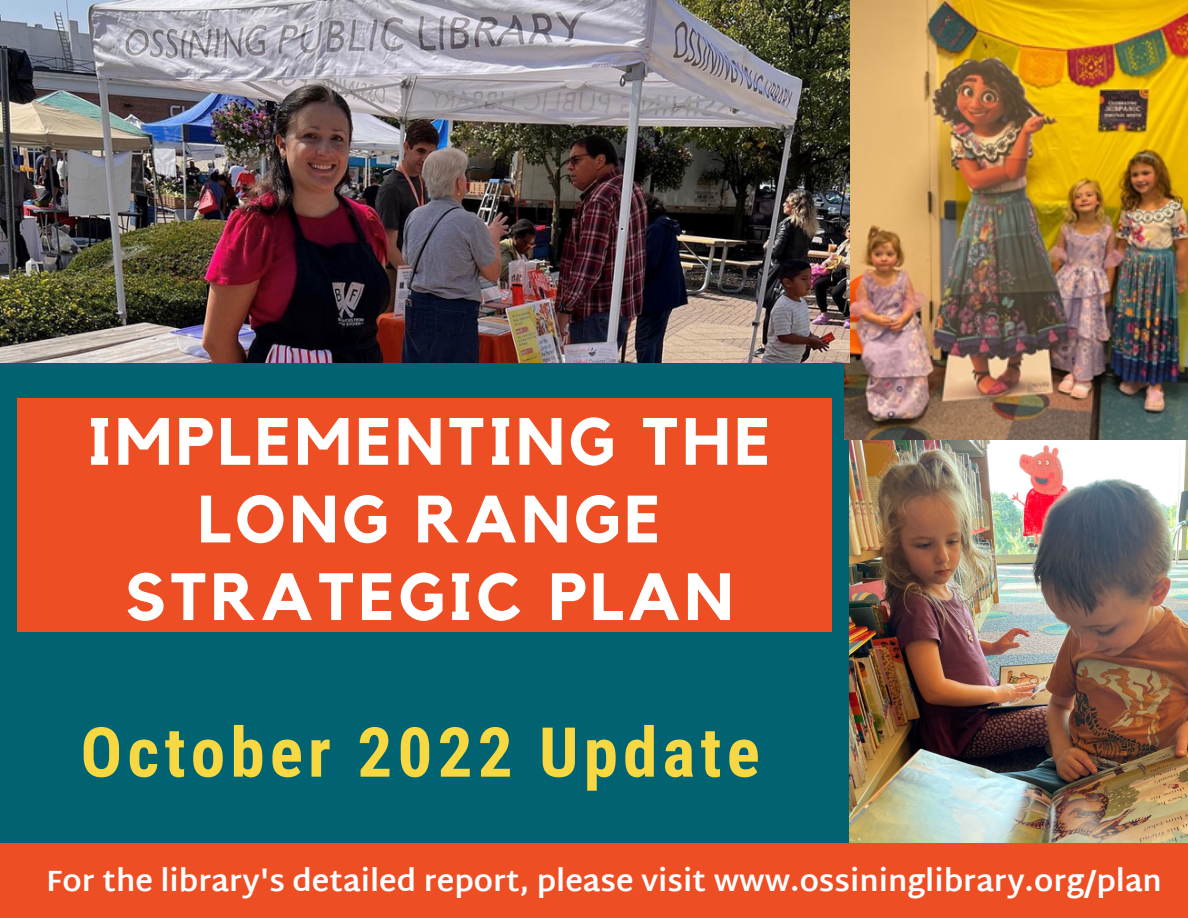
<style>
.page{position:relative;width:1188px;height:918px;background:#016371}
.page>*{position:absolute;margin:0;border:0;box-sizing:border-box;transform-origin:0 0}
.t1{font:700 69px "Roboto Condensed";letter-spacing:.075em;color:#f8d842}
.t2{font:700 66px/77.7px "Kollektif";letter-spacing:.065em;color:#fff;text-align:center}
.t3{font:700 30px "Martel Sans";color:#fff}
</style>
<div class="page">
<div style="left:18px;top:398px;width:814px;height:234px;background:#ee4e23"></div>
<img style="left:849px;top:440px;width:339px;height:403px">
<div style="left:0;top:843px;width:1188px;height:75px;background:#ee4e23"></div>
<img style="left:845px;top:0;width:343px;height:440px">
<img style="left:0;top:0;width:849px;height:363px">
<h2 class="t2" style="left:88px;top:406px;width:684px">IMPLEMENTING THE<br>LONG RANGE<br>STRATEGIC PLAN</h2>
<h1 class="t1" style="left:81px;top:713px;width:681px">October 2022 Update</h1>
<p class="t3" style="left:46px;top:863px;width:1117px">For the library's detailed report, please visit www.ossininglibrary.org/plan</p>
</div>
